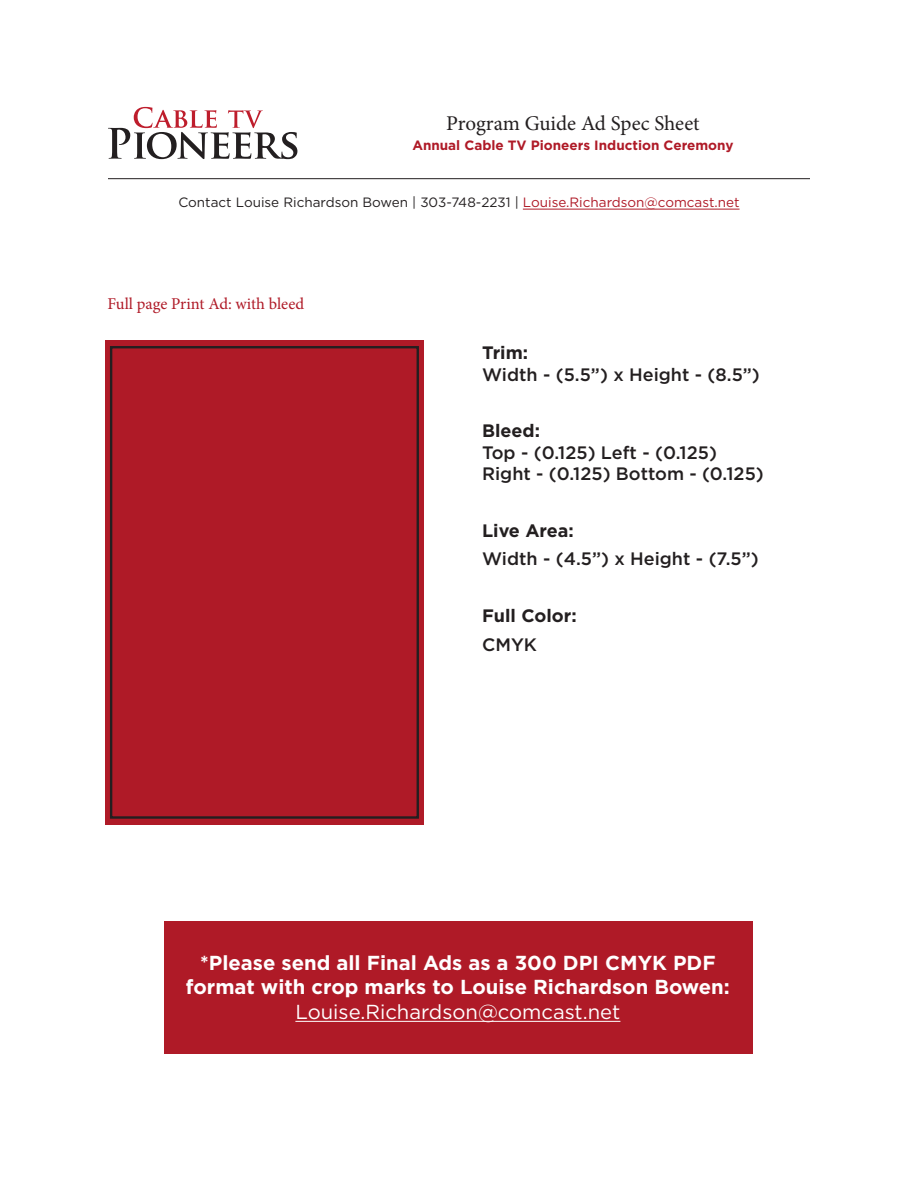
<style>
.page{position:relative;width:918px;height:1188px;background:#fff}
.page>*{position:absolute;margin:0;border:0;box-sizing:border-box;transform-origin:0 0}
.t1{font:21px "Minion Pro";color:#231f20}
.t2{font:700 20.25px/24.3px "Gotham HTF";color:#fff;text-align:center}
.t3{font:20.25px "Gotham HTF";color:#fff}
.t4{font:500 18px/21.6px "Gotham HTF";color:#231f20}
.t5{font:700 18px "Gotham HTF";color:#231f20}
.t6{font:16.5px "Minion Pro";color:#af1a27}
.t7{font:13.5px "Gotham HTF";color:#231f20}
.t8{font:700 13.5px "Gotham HTF";color:#af1a27}
.s1{color:#af1a27}
</style>
<div class="page">
<svg style="left:108px;top:107px;width:189px;height:52px"></svg>
<hr style="left:108px;top:178px;width:702px;height:1px;background:#231f20">
<hr style="left:523px;top:209px;width:217px;height:1px;background:#af1a27">
<div style="left:105px;top:340px;width:319px;height:485px;background:#af1a27"></div>
<div style="left:110px;top:346px;width:309px;height:473px;border:2px solid #231f20"></div>
<div style="left:164px;top:921px;width:589px;height:133px;background:#af1a27"></div>
<hr style="left:295px;top:1021px;width:325px;height:1px;background:#fff">
<p class="t1" style="left:446px;top:109px;width:255px">Program Guide Ad Spec Sheet</p>
<p class="t8" style="left:412px;top:138px;width:323px">Annual Cable TV Pioneers Induction Ceremony</p>
<p class="t7" style="left:178px;top:195px;width:563px">Contact Louise Richardson Bowen | 303-748-2231 | <span class="s1">Louise.Richardson@comcast.net</span></p>
<p class="t6" style="left:107px;top:293px;width:198px">Full page Print Ad: with bleed</p>
<p class="t5" style="left:482px;top:342px;width:47px">Trim:</p>
<p class="t4" style="left:482px;top:363px;width:279px">Width - (5.5”) x Height - (8.5”)</p>
<p class="t5" style="left:482px;top:420px;width:59px">Bleed:</p>
<p class="t4" style="left:482px;top:441px;width:283px">Top - (0.125) Left - (0.125)<br>Right - (0.125) Bottom - (0.125)</p>
<p class="t5" style="left:482px;top:520px;width:93px">Live Area:</p>
<p class="t4" style="left:482px;top:548px;width:278px">Width - (4.5”) x Height - (7.5”)</p>
<p class="t5" style="left:482px;top:605px;width:96px">Full Color:</p>
<p class="t4" style="left:482px;top:633px;width:56px">CMYK</p>
<p class="t2" style="left:186px;top:950px;width:545px">*Please send all Final Ads as a 300 DPI CMYK PDF format with crop marks to Louise Richardson Bowen:</p>
<p class="t3" style="left:295px;top:1000px;width:327px">Louise.Richardson@comcast.net</p>
</div>
